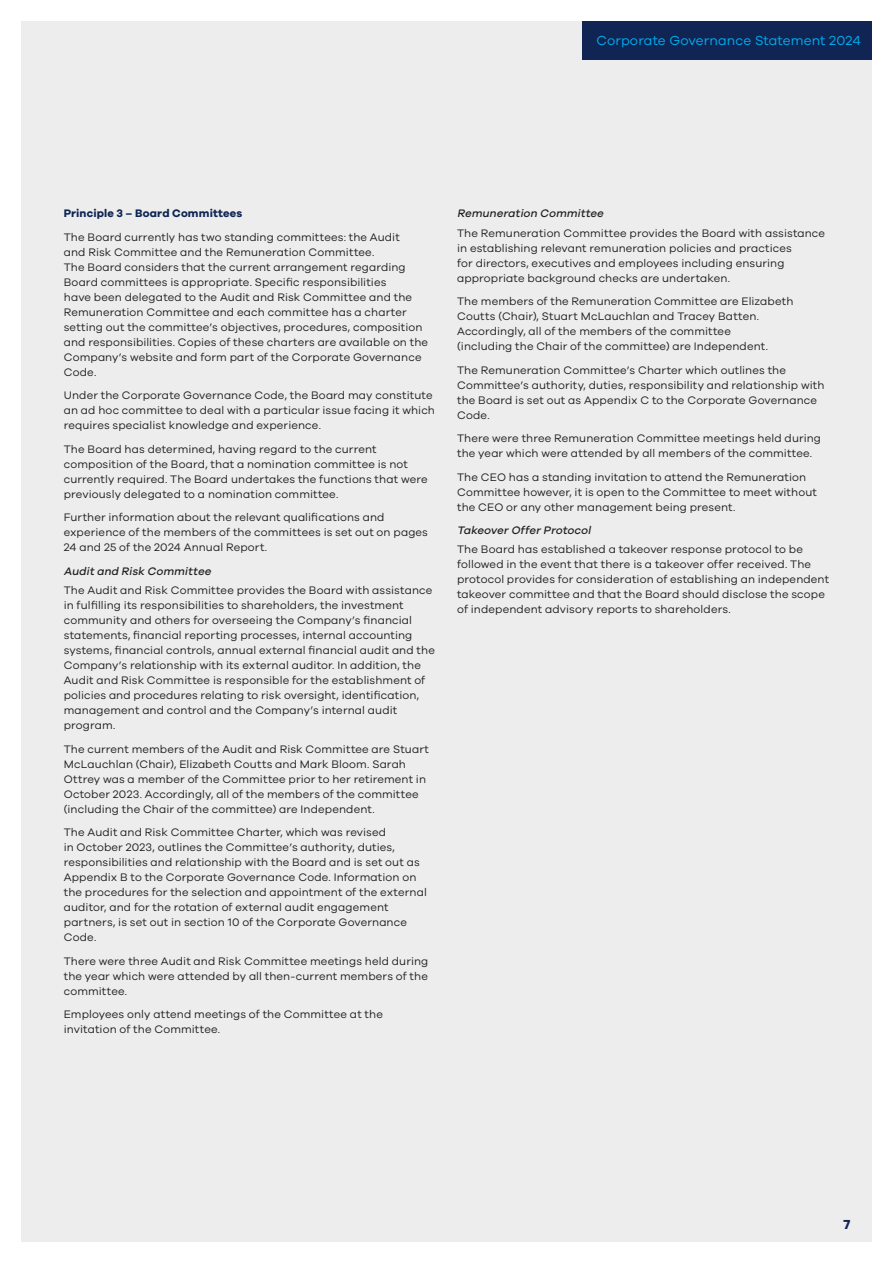
<style>
.page{position:relative;width:893px;height:1263px;background:#fff}
.page>*{position:absolute;margin:0;border:0;box-sizing:border-box;transform-origin:0 0}
.t1{font:13.5px "Galano Grotesque";letter-spacing:.01em;color:#00aeef}
.t2{font:700 13.5px "Galano Grotesque";color:#102554}
.t3{font:11.25px/15px "Galano Grotesque";letter-spacing:.01em;color:#231f20}
.t4{font:italic 500 11.25px "Galano Grotesque";color:#231f20}
.t5{font:700 11.25px "Galano Grotesque";letter-spacing:.015em;color:#102554}
</style>
<div class="page">
<div style="left:21px;top:21px;width:851px;height:1221px;background:#ecedec"></div>
<div style="left:582px;top:21px;width:290px;height:39px;background:#102554"></div>
<p class="t1" style="left:596px;top:32px;width:266px">Corporate Governance Statement 2024</p>
<p class="t5" style="left:64px;top:207px;width:180px">Principle 3 – Board Committees</p>
<p class="t3" style="left:64px;top:229px;width:366px">The Board currently has two standing committees: the Audit<br>and Risk Committee and the Remuneration Committee.<br>The Board considers that the current arrangement regarding Board committees is appropriate. Specific responsibilities<br>have been delegated to the Audit and Risk Committee and the Remuneration Committee and each committee has a charter setting out the committee’s objectives, procedures, composition and responsibilities. Copies of these charters are available on the Company’s website and form part of the Corporate Governance Code.</p>
<p class="t3" style="left:64px;top:388px;width:373px">Under the Corporate Governance Code, the Board may constitute an ad hoc committee to deal with a particular issue facing it which requires specialist knowledge and experience.</p>
<p class="t3" style="left:64px;top:441px;width:365px">The Board has determined, having regard to the current composition of the Board, that a nomination committee is not currently required. The Board undertakes the functions that were previously delegated to a nomination committee.</p>
<p class="t3" style="left:64px;top:510px;width:366px">Further information about the relevant qualifications and experience of the members of the committees is set out on pages<br>24 and 25 of the 2024 Annual Report.</p>
<p class="t4" style="left:64px;top:564px;width:151px">Audit and Risk Committee</p>
<p class="t3" style="left:64px;top:582px;width:373px">The Audit and Risk Committee provides the Board with assistance in fulfilling its responsibilities to shareholders, the investment community and others for overseeing the Company’s financial statements, financial reporting processes, internal accounting systems, financial controls, annual external financial audit and the Company’s relationship with its external auditor. In addition, the Audit and Risk Committee is responsible for the establishment of policies and procedures relating to risk oversight, identification, management and control and the Company’s internal audit program.</p>
<p class="t3" style="left:64px;top:741px;width:367px">The current members of the Audit and Risk Committee are Stuart McLauchlan (Chair), Elizabeth Coutts and Mark Bloom. Sarah Ottrey was a member of the Committee prior to her retirement in October 2023. Accordingly, all of the members of the committee (including the Chair of the committee) are Independent.</p>
<p class="t3" style="left:64px;top:824px;width:365px">The Audit and Risk Committee Charter, which was revised<br>in October 2023, outlines the Committee’s authority, duties, responsibilities and relationship with the Board and is set out as Appendix B to the Corporate Governance Code. Information on the procedures for the selection and appointment of the external auditor, and for the rotation of external audit engagement partners, is set out in section 10 of the Corporate Governance Code.</p>
<p class="t3" style="left:64px;top:953px;width:366px;text-align:justify">There were three Audit and Risk Committee meetings held during the year which were attended by all then-current members of the committee.</p>
<p class="t3" style="left:64px;top:1006px;width:321px">Employees only attend meetings of the Committee at the invitation of the Committee.</p>
<p class="t4" style="left:457px;top:207px;width:150px">Remuneration Committee</p>
<p class="t3" style="left:457px;top:225px;width:370px">The Remuneration Committee provides the Board with assistance in establishing relevant remuneration policies and practices<br>for directors, executives and employees including ensuring appropriate background checks are undertaken.</p>
<p class="t3" style="left:457px;top:293px;width:338px">The members of the Remuneration Committee are Elizabeth Coutts (Chair), Stuart McLauchlan and Tracey Batten.<br>Accordingly, all of the members of the committee<br>(including the Chair of the committee) are Independent.</p>
<p class="t3" style="left:457px;top:362px;width:369px">The Remuneration Committee’s Charter which outlines the Committee’s authority, duties, responsibility and relationship with the Board is set out as Appendix C to the Corporate Governance Code.</p>
<p class="t3" style="left:457px;top:430px;width:365px">There were three Remuneration Committee meetings held during the year which were attended by all members of the committee.</p>
<p class="t3" style="left:457px;top:469px;width:361px">The CEO has a standing invitation to attend the Remuneration<br>Committee however, it is open to the Committee to meet without the CEO or any other management being present.</p>
<p class="t4" style="left:457px;top:524px;width:137px">Takeover Offer Protocol</p>
<p class="t3" style="left:457px;top:542px;width:374px">The Board has established a takeover response protocol to be followed in the event that there is a takeover offer received. The protocol provides for consideration of establishing an independent takeover committee and that the Board should disclose the scope of independent advisory reports to shareholders.</p>
<p class="t2" style="left:843px;top:1216px;width:8px">7</p>
</div>
